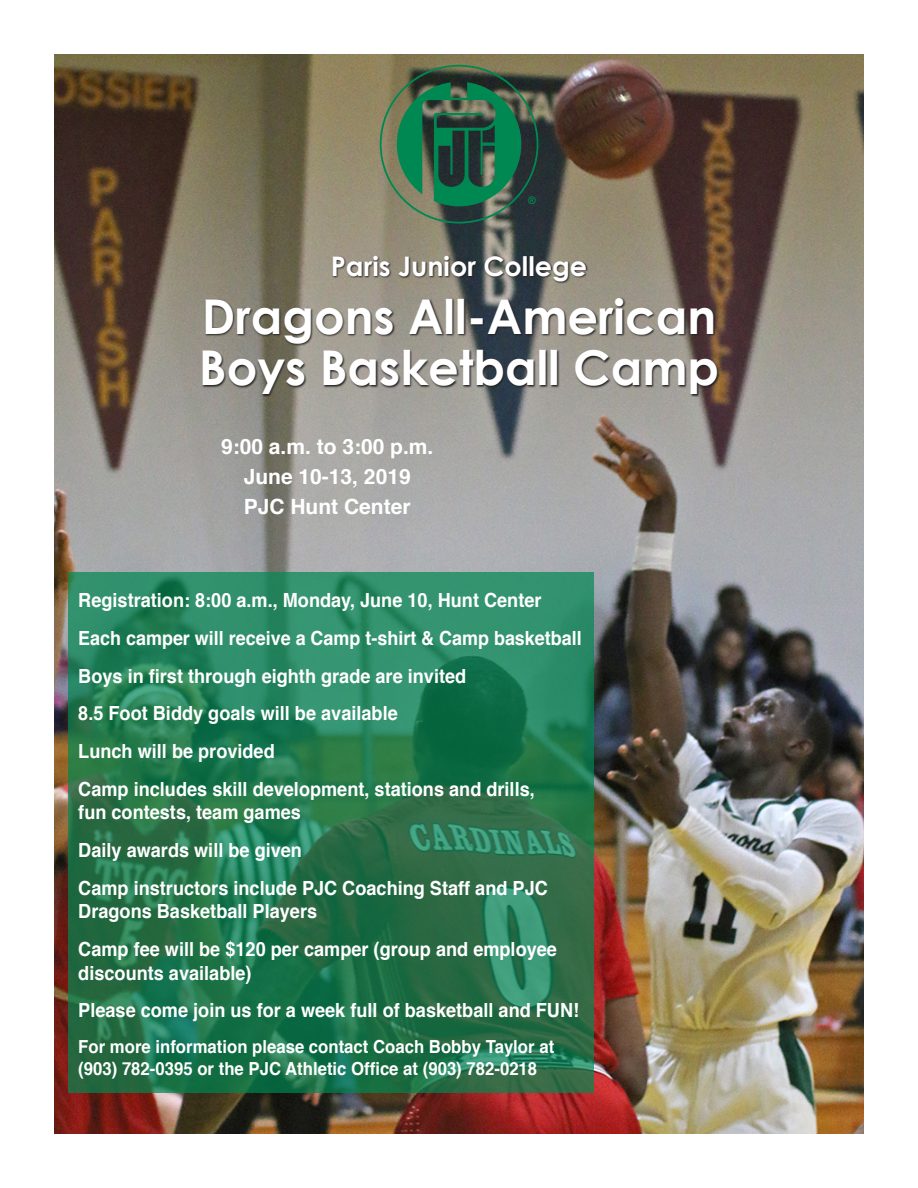
<style>
.page{position:relative;width:918px;height:1188px;background:#fff}
.page>*{position:absolute;margin:0;border:0;box-sizing:border-box;transform-origin:0 0}
.t1{font:700 48px "Century Gothic";color:#fff}
.t2{font:700 27px "Century Gothic";color:#fff}
.t3{font:700 21px "Helvetica";color:#fff}
.t4{font:700 19.5px/23.4px "Helvetica";color:#fff;scale:.93 1}
.t5{font:700 19.5px "Helvetica";color:#fff;scale:.92 1}
.t6{font:700 18px/21.6px "Helvetica";color:#fff;scale:.93 1}
.t7{font:700 10.5px "Arial";color:#008852}
</style>
<div class="page">
<img style="left:54px;top:54px;width:810px;height:1080px">
<svg style="left:202px;top:255px;width:518px;height:142px;background:#706b64"></svg>
<svg style="left:380px;top:65px;width:158px;height:159px;background:#3d664c"></svg>
<svg style="left:68px;top:572px;width:526px;height:520px;background:#257952"></svg>
<p class="t7" style="left:528px;top:194px;width:9px">®</p>
<p class="t2" style="left:331px;top:249px;width:258px">Paris Junior College</p>
<p class="t1" style="left:202px;top:286px;width:516px">Dragons All-American</p>
<p class="t1" style="left:199px;top:337px;width:522px">Boys Basketball Camp</p>
<p class="t3" style="left:221px;top:430px;width:214px">9:00 a.m. to 3:00 p.m.</p>
<p class="t3" style="left:244px;top:460px;width:168px">June 10-13, 2019</p>
<p class="t3" style="left:244px;top:490px;width:168px">PJC Hunt Center</p>
<p class="t4" style="left:78px;top:589px;width:500px">Registration: 8:00 a.m., Monday, June 10, Hunt Center</p>
<p class="t5" style="left:78px;top:622px;width:549px">Each camper will receive a Camp t-shirt &amp; Camp basketball</p>
<p class="t4" style="left:78px;top:664px;width:419px">Boys in first through eighth grade are invited</p>
<p class="t4" style="left:78px;top:702px;width:345px">8.5 Foot Biddy goals will be available</p>
<p class="t4" style="left:78px;top:740px;width:213px">Lunch will be provided</p>
<p class="t4" style="left:78px;top:778px;width:492px">Camp includes skill development, stations and drills,</p>
<p class="t4" style="left:78px;top:801px;width:241px">fun contests, team games</p>
<p class="t4" style="left:78px;top:839px;width:242px">Daily awards will be given</p>
<p class="t4" style="left:78px;top:877px;width:506px">Camp instructors include PJC Coaching Staff and PJC</p>
<p class="t4" style="left:78px;top:900px;width:258px">Dragons Basketball Players</p>
<p class="t4" style="left:78px;top:938px;width:516px">Camp fee will be $120 per camper (group and employee discounts available)</p>
<p class="t4" style="left:78px;top:999px;width:540px">Please come join us for a week full of basketball and FUN!</p>
<p class="t6" style="left:78px;top:1037px;width:513px">For more information please contact Coach Bobby Taylor at (903) 782-0395 or the PJC Athletic Office at (903) 782-0218</p>
</div>
